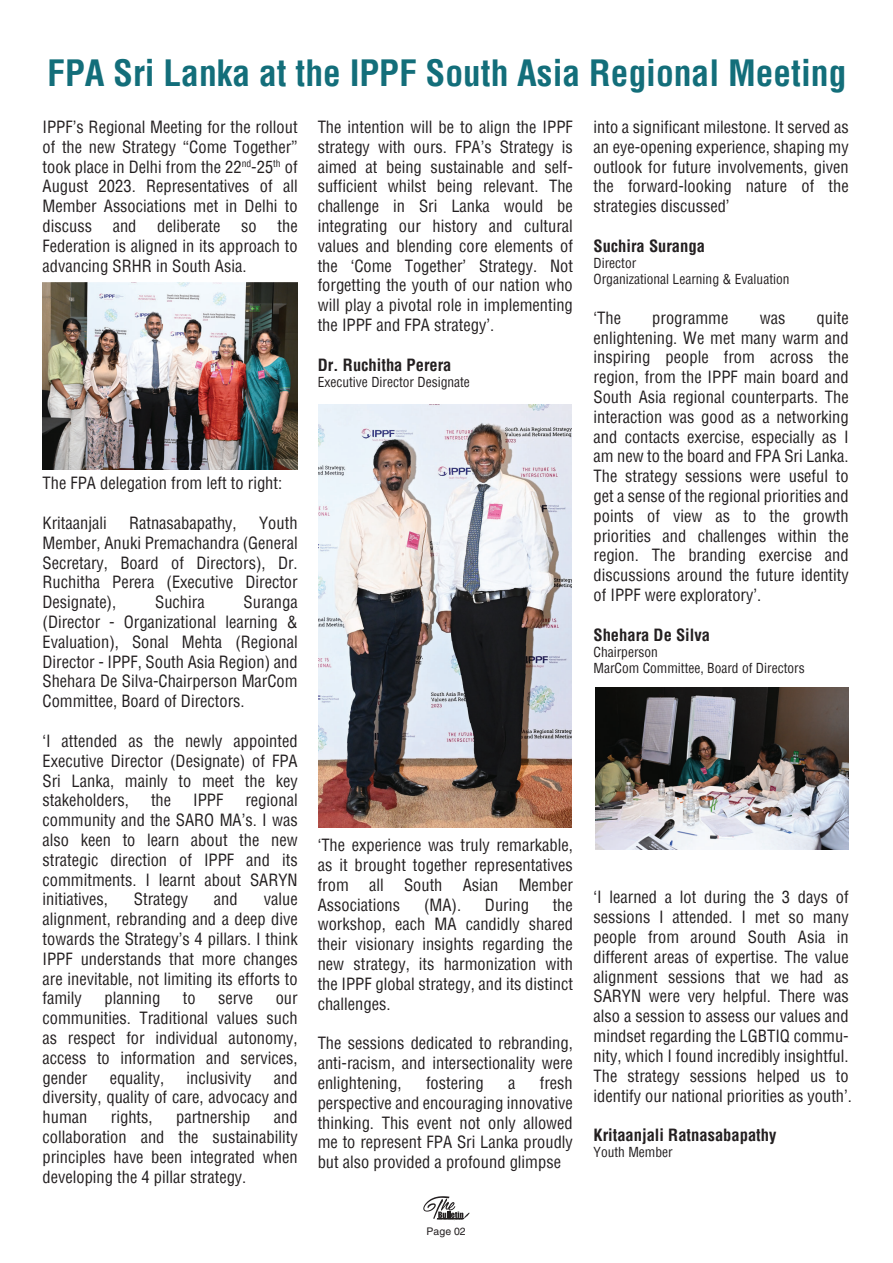
<style>
.page{position:relative;width:893px;height:1263px;background:#fff}
.page>*{position:absolute;margin:0;border:0;box-sizing:border-box;transform-origin:0 0}
.t1{font:700 condensed 35.4px "Helvetica";color:#136e7a}
.t2{font:condensed 16.5px/19.8px "Helvetica";color:#231f20;text-align:justify}
.t3{font:700 condensed 16.5px "Helvetica";color:#231f20}
.t4{font:condensed 13.5px/16.2px "Helvetica";color:#231f20}
.t5{font:10.5px "Helvetica";color:#231f20}
.t6{font:700 1.5px "Helvetica";color:#231f20}
</style>
<div class="page">
<svg style="left:423px;top:1196px;width:47px;height:24px"></svg>
<img style="left:43px;top:283px;width:254px;height:186px">
<img style="left:319px;top:405px;width:252px;height:423px">
<img style="left:595px;top:687px;width:254px;height:162px">
<h1 class="t1" style="left:47px;top:51px;width:800px">FPA Sri Lanka at the IPPF South Asia Regional Meeting</h1>
<p class="t2" style="left:43px;top:117px;width:257px">IPPF’s Regional Meeting for the rollout of the new Strategy “Come Together” took place in Delhi from the 22<sup>nd</sup>-25<sup>th</sup> of August 2023. Representatives of all Member Associations met in Delhi to discuss</p>
<p class="t2" style="left:113px;top:216px;width:25px">and</p>
<p class="t2" style="left:157px;top:216px;width:65px">deliberate</p>
<p class="t2" style="left:241px;top:216px;width:17px">so</p>
<p class="t2" style="left:43px;top:216px;width:257px;text-indent:235px">the Federation is aligned in its approach to advancing SRHR in South Asia.</p>
<p class="t2" style="left:318px;top:117px;width:257px">The intention will be to align the IPPF strategy with ours. FPA’s Strategy is aimed at being sustainable and self&shy;sufficient whilst being relevant. The challenge in Sri Lanka would be integrating our history and cultural values and blending core elements of the ‘Come Together’ Strategy. Not forgetting the youth of our nation who will play a pivotal role in implementing the IPPF and FPA strategy’.</p>
<p class="t3" style="left:318px;top:354px;width:135px">Dr. Ruchitha Perera</p>
<p class="t4" style="left:318px;top:374px;width:154px">Executive Director Designate</p>
<p class="t2" style="left:43px;top:473px;width:241px">The FPA delegation from left to right:</p>
<p class="t2" style="left:43px;top:513px;width:66px">Kritaanjali</p>
<p class="t2" style="left:129px;top:513px;width:109px">Ratnasabapathy,</p>
<p class="t2" style="left:43px;top:513px;width:257px;text-indent:217px">Youth Member, Anuki Premachandra (General Secretary, Board of Directors), Dr.<br>Ruchitha Perera (Executive Director Designate),</p>
<p class="t2" style="left:43px;top:592px;width:257px;text-indent:201px">Suranga (Director - Organizational learning &amp; Evaluation), Sonal Mehta (Regional Director - IPPF, South Asia Region) and Shehara De Silva-Chairperson MarCom Committee, Board of Directors.</p>
<p class="t2" style="left:43px;top:731px;width:257px">‘I attended as the newly appointed Executive Director (Designate) of FPA Sri Lanka, mainly to meet the key stakeholders,</p>
<p class="t2" style="left:155px;top:592px;width:51px">Suchira</p>
<p class="t2" style="left:151px;top:790px;width:22px">the</p>
<p class="t2" style="left:193px;top:790px;width:32px">IPPF</p>
<p class="t2" style="left:43px;top:790px;width:257px;text-indent:203px">regional community and the SARO MA’s. I was also keen to learn about the new strategic direction of IPPF and its commitments. I learnt about SARYN initiatives,</p>
<p class="t2" style="left:134px;top:889px;width:56px">Strategy</p>
<p class="t2" style="left:214px;top:889px;width:25px">and</p>
<p class="t2" style="left:43px;top:889px;width:257px;text-indent:221px">value alignment, rebranding and a deep dive towards the Strategy’s 4 pillars. I think IPPF understands that more changes are inevitable, not limiting its efforts to family</p>
<p class="t2" style="left:104px;top:988px;width:57px">planning</p>
<p class="t2" style="left:183px;top:988px;width:14px">to</p>
<p class="t2" style="left:218px;top:988px;width:36px">serve</p>
<p class="t2" style="left:43px;top:988px;width:257px;text-indent:233px">our communities. Traditional values such as respect for individual autonomy, access to information and services, gender</p>
<p class="t2" style="left:110px;top:1067px;width:56px">equality,</p>
<p class="t2" style="left:186px;top:1067px;width:67px">inclusivity</p>
<p class="t2" style="left:43px;top:1067px;width:257px;text-indent:231px">and diversity, quality of care, advocacy and human</p>
<p class="t2" style="left:43px;top:1107px;width:257px;text-indent:231px">and collaboration and the sustainability principles have been integrated when developing the 4 pillar strategy.</p>
<p class="t2" style="left:111px;top:1107px;width:43px">rights,</p>
<p class="t2" style="left:176px;top:1107px;width:76px">partnership</p>
<p class="t2" style="left:318px;top:835px;width:257px">‘The experience was truly remarkable, as it brought together representatives from all South Asian Member Associations</p>
<p class="t2" style="left:424px;top:895px;width:39px">(MA).</p>
<p class="t2" style="left:485px;top:895px;width:45px">During</p>
<p class="t2" style="left:318px;top:895px;width:257px;text-indent:235px">the workshop, each MA candidly shared their visionary insights regarding the new strategy, its harmonization with the IPPF global strategy, and its distinct challenges.</p>
<p class="t2" style="left:318px;top:1033px;width:257px">The sessions dedicated to rebranding, anti-racism, and intersectionality were enlightening,</p>
<p class="t2" style="left:318px;top:1073px;width:257px;text-indent:222px">fresh perspective and encouraging innovative thinking. This event not only allowed me to represent FPA Sri Lanka proudly but also provided a profound glimpse</p>
<p class="t2" style="left:426px;top:1073px;width:59px">fostering</p>
<p class="t2" style="left:508px;top:1073px;width:9px">a</p>
<p class="t6" style="left:437px;top:1219px;width:28px">FPA Sri Lanka Quarterly Newsletter</p>
<p class="t5" style="left:427px;top:1228px;width:41px">Page 02</p>
<p class="t2" style="left:593px;top:117px;width:257px">into a significant milestone. It served as an eye-opening experience, shaping my outlook for future involvements, given the forward-looking nature of the strategies discussed’</p>
<p class="t3" style="left:593px;top:235px;width:113px">Suchira Suranga</p>
<p class="t4" style="left:593px;top:255px;width:198px">Director<br>Organizational Learning &amp; Evaluation</p>
<p class="t2" style="left:593px;top:308px;width:29px">‘The</p>
<p class="t2" style="left:652px;top:308px;width:78px">programme</p>
<p class="t2" style="left:760px;top:308px;width:27px">was</p>
<p class="t2" style="left:593px;top:308px;width:257px;text-indent:223px">quite enlightening. We met many warm and inspiring people from across the region, from the IPPF main board and South Asia regional counterparts. The interaction was good as a networking and contacts exercise, especially as I am new to the board and FPA Sri Lanka.<br>The strategy sessions were useful to get a sense of the regional priorities and points of view as to the growth priorities and challenges within the region. The branding exercise and discussions around the future identity of IPPF were exploratory’.</p>
<p class="t3" style="left:593px;top:624px;width:118px">Shehara De Silva</p>
<p class="t4" style="left:593px;top:644px;width:213px">Chairperson<br>MarCom Committee, Board of Directors</p>
<p class="t2" style="left:593px;top:887px;width:260px;text-align:left">‘I learned a lot during the 3 days of sessions I attended. I met so many people from around South Asia in different areas of expertise. The value alignment sessions that we had as SARYN were very helpful. There was also a session to assess our values and mindset regarding the LGBTIQ commu&shy;nity, which I found incredibly insightful.<br>The strategy sessions helped us to identify our national priorities as youth’.</p>
<p class="t3" style="left:593px;top:1125px;width:184px">Kritaanjali Ratnasabapathy</p>
<p class="t4" style="left:593px;top:1144px;width:81px">Youth Member</p>
</div>
